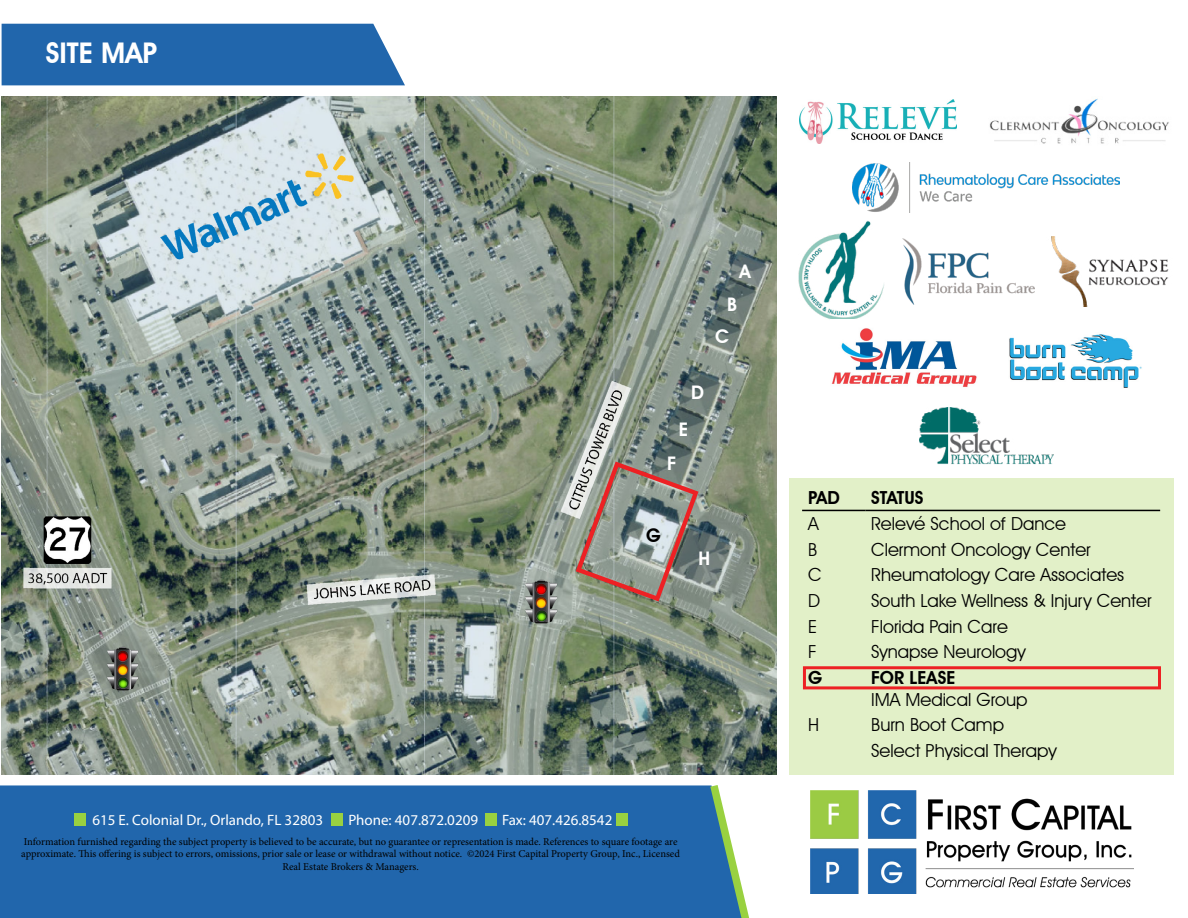
<style>
.page{position:relative;width:1188px;height:918px;background:#fff}
.page>*{position:absolute;margin:0;border:0;box-sizing:border-box;transform-origin:0 0}
.t1{font:600 28.5px "Avant Garde IT Cby BT";color:#fff}
.t2{font:600 18.75px/31px "Avant Garde IT Cby BT";color:#fff}
.t3{font:600 18.75px "Avant Garde IT Cby BT";color:#000}
.t4{font:18px/25.7px "Avant Garde IT Cby BT";color:#000}
.t5{font:600 18px "Avant Garde IT Cby BT";color:#000}
.t6{font:15px "Myriad Pro";color:#fff}
.t7{font:10.5px/12.6px "Minion Pro";letter-spacing:-.005em;color:#000;text-align:center}
</style>
<div class="page">
<div style="left:0;top:785px;width:705px;height:133px;background:#2166ac"></div>
<div style="left:2px;top:24px;width:403px;height:61px;background:#2166ac"></div>
<svg style="left:705px;top:785px;width:45px;height:133px"></svg>
<img style="left:810px;top:790px;width:324px;height:103px">
<img style="left:2px;top:96px;width:774px;height:679px">
<div style="left:789px;top:478px;width:384px;height:297px;background:#e2f0c8"></div>
<hr style="left:802px;top:510px;width:63px;height:1px;background:#000">
<hr style="left:865px;top:510px;width:295px;height:1px;background:#000">
<div style="left:803px;top:666px;width:358px;height:23px;border:3px solid #ed2124"></div>
<svg style="left:573px;top:459px;width:128px;height:145px;background:#9a928b"></svg>
<img style="left:104px;top:642px;width:39px;height:54px">
<img style="left:523px;top:574px;width:38px;height:54px">
<img style="left:799px;top:100px;width:157px;height:44px">
<img style="left:989px;top:98px;width:180px;height:46px">
<img style="left:853px;top:163px;width:267px;height:49px">
<img style="left:1051px;top:236px;width:118px;height:70px">
<img style="left:902px;top:238px;width:132px;height:66px">
<img style="left:798px;top:221px;width:86px;height:98px">
<img style="left:1009px;top:334px;width:133px;height:54px">
<img style="left:831px;top:328px;width:146px;height:59px">
<img style="left:919px;top:407px;width:134px;height:57px">
<div style="left:485px;top:814px;width:12px;height:12px;background:#99d140"></div>
<div style="left:616px;top:814px;width:12px;height:12px;background:#99d140"></div>
<div style="left:331px;top:814px;width:12px;height:12px;background:#99d140"></div>
<div style="left:74px;top:814px;width:12px;height:12px;background:#99d140"></div>
<h1 class="t1" style="left:46px;top:36px;width:113px">SITE MAP</h1>
<h2 class="t2" style="left:740px;top:256px;width:13px">A</h2>
<h2 class="t2" style="left:715px;top:289px;width:23px;text-indent:12px">B<br>C</h2>
<h2 class="t2" style="left:691px;top:377px;width:14px">D</h2>
<h2 class="t2" style="left:679px;top:414px;width:11px">E</h2>
<h2 class="t2" style="left:667px;top:448px;width:11px">F</h2>
<h2 class="t3" style="left:646px;top:524px;width:16px">G</h2>
<h2 class="t2" style="left:699px;top:543px;width:13px">H</h2>
<h3 class="t6" style="left:92px;top:811px;width:232px">615 E. Colonial Dr., Orlando, FL 32803</h3>
<h3 class="t6" style="left:348px;top:811px;width:131px">Phone: 407.872.0209</h3>
<h3 class="t6" style="left:502px;top:811px;width:112px">Fax: 407.426.8542</h3>
<p class="t7" style="left:21px;top:835px;width:660px">Information furnished regarding the subject property is believed to be accurate, but no guarantee or representation is made. References to square footage are approximate. This offering is subject to errors, omissions, prior sale or lease or withdrawal without notice. ©2024 First Capital Property Group, Inc., Licensed<br>Real Estate Brokers &amp; Managers.</p>
<h3 class="t5" style="left:808px;top:487px;width:33px">PAD</h3>
<h3 class="t5" style="left:871px;top:487px;width:54px">STATUS</h3>
<h3 class="t4" style="left:808px;top:511px;width:12px">A</h3>
<h3 class="t4" style="left:871px;top:511px;width:196px">Relevé School of Dance</h3>
<h3 class="t4" style="left:808px;top:536px;width:11px">B</h3>
<h3 class="t4" style="left:871px;top:536px;width:221px">Clermont Oncology Center</h3>
<h3 class="t4" style="left:808px;top:562px;width:15px">C</h3>
<h3 class="t4" style="left:871px;top:562px;width:255px">Rheumatology Care Associates</h3>
<h3 class="t4" style="left:808px;top:588px;width:14px">D</h3>
<h3 class="t4" style="left:871px;top:588px;width:282px">South Lake Wellness &amp; Injury Center</h3>
<h3 class="t4" style="left:808px;top:613px;width:11px">E</h3>
<h3 class="t4" style="left:871px;top:613px;width:138px">Florida Pain Care</h3>
<h3 class="t4" style="left:808px;top:639px;width:10px">F</h3>
<h3 class="t4" style="left:871px;top:639px;width:156px">Synapse Neurology</h3>
<h3 class="t5" style="left:808px;top:667px;width:16px">G</h3>
<h3 class="t5" style="left:871px;top:667px;width:86px">FOR LEASE</h3>
<h3 class="t4" style="left:871px;top:686px;width:158px">IMA Medical Group</h3>
<h3 class="t4" style="left:808px;top:712px;width:12px">H</h3>
<h3 class="t4" style="left:871px;top:712px;width:187px">Burn Boot Camp<br>Select Physical Therapy</h3>
</div>
